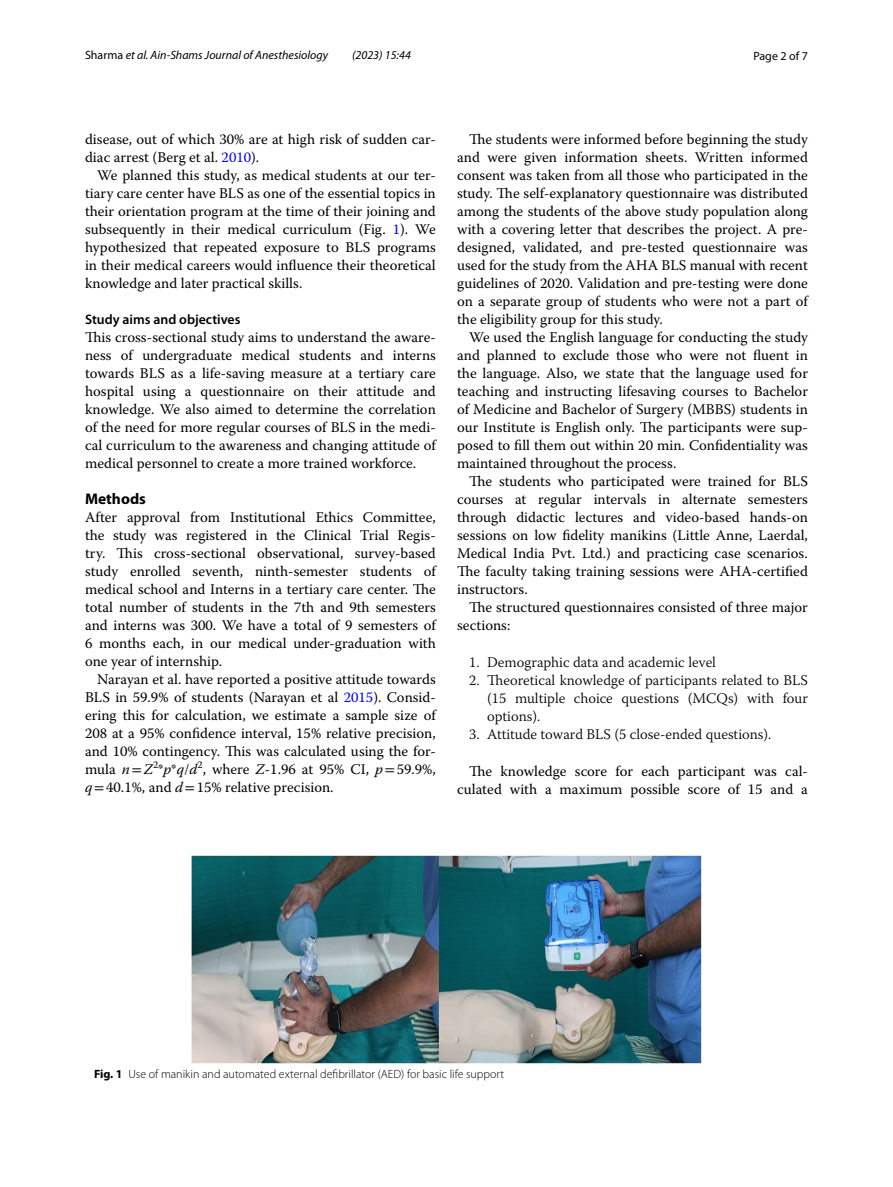
<style>
.page{position:relative;width:893px;height:1187px;background:#fff}
.page>*{position:absolute;margin:0;border:0;box-sizing:border-box;transform-origin:0 0}
.t1{font:700 15.45px "Myriad Pro";color:#000}
.t2{font:14.7px/18px "Warnock Pro";color:#000;text-align:justify}
.t3{font:300 14.7px/18px "Warnock Pro";color:#000;text-align:justify}
.t4{font:600 13.8px "Myriad Pro";color:#000}
.t5{font:300 12px "Myriad Pro";color:#000}
.t6{font:italic 12px "Myriad Pro";color:#000}
.t7{font:12px "Myriad Pro";color:#000}
.s1{font-style:normal}
.s2{color:#00f}
.s3{font-style:italic}
.s4{font-family:"STIX"}
.s5{font-weight:700}
</style>
<div class="page">
<img style="left:191px;top:855px;width:511px;height:208px">
<p class="t6" style="left:85px;top:48px;width:245px"><span class="s1">Sharma</span> et al. Ain-Shams Journal of Anesthesiology</p>
<p class="t6" style="left:352px;top:48px;width:60px">(2023) 15:44</p>
<p class="t7" style="left:753px;top:48px;width:56px">Page 2 of 7</p>
<p class="t2" style="left:85px;top:130px;width:352px">disease, out of which 30% are at high risk of sudden car&shy;diac arrest (Berg et al. <span class="s2">2010</span>).</p>
<p class="t2" style="left:85px;top:166px;width:352px;text-indent:12px">We planned this study, as medical students at our ter&shy;tiary care center have BLS as one of the essential topics in their orientation program at the time of their joining and subsequently in their medical curriculum (Fig. <span class="s2">1</span>). We hypothesized that repeated exposure to BLS programs in their medical careers would influence their theoretical knowledge and later practical skills.</p>
<p class="t4" style="left:85px;top:310px;width:157px">Study aims and objectives</p>
<p class="t2" style="left:85px;top:328px;width:352px">This cross-sectional study aims to understand the aware&shy;ness of undergraduate medical students and interns towards BLS as a life-saving measure at a tertiary care hospital using a questionnaire on their attitude and knowledge. We also aimed to determine the correlation of the need for more regular courses of BLS in the medi&shy;cal curriculum to the awareness and changing attitude of medical personnel to create a more trained workforce.</p>
<p class="t1" style="left:85px;top:488px;width:62px">Methods</p>
<p class="t2" style="left:85px;top:508px;width:352px">After approval from Institutional Ethics Committee, the study was registered in the Clinical Trial Regis&shy;try. This cross-sectional observational, survey-based study enrolled seventh, ninth-semester students of medical school and Interns in a tertiary care center. The total number of students in the 7th and 9th semesters and interns was 300. We have a total of 9 semesters of 6 months each, in our medical under-graduation with one year of internship.</p>
<p class="t2" style="left:85px;top:670px;width:352px;text-indent:12px">Narayan et al. have reported a positive attitude towards BLS in 59.9% of students (Narayan et al <span class="s2">2015</span>). Consid&shy;ering this for calculation, we estimate a sample size of 208 at a 95% confidence interval, 15% relative precision, and 10% contingency. This was calculated using the for&shy;mula <span class="s3">n</span><span class="s4">=</span><span class="s3">Z</span><sup>2</sup>*<span class="s3">p</span>*<span class="s3">q</span>/<span class="s3">d</span><sup>2</sup>, where <span class="s3">Z</span>-1.96 at 95% CI, <span class="s3">p</span><span class="s4">=</span>59.9%, <span class="s3">q</span><span class="s4">=</span>40.1%, and <span class="s3">d</span><span class="s4">=</span>15% relative precision.</p>
<p class="t2" style="left:457px;top:130px;width:352px;text-indent:12px">The students were informed before beginning the study and were given information sheets. Written informed consent was taken from all those who participated in the study. The self-explanatory questionnaire was distributed among the students of the above study population along with a covering letter that describes the project. A pre&shy;designed, validated, and pre-tested questionnaire was used for the study from the AHA BLS manual with recent guidelines of 2020. Validation and pre-testing were done on a separate group of students who were not a part of the eligibility group for this study.</p>
<p class="t2" style="left:457px;top:328px;width:352px;text-indent:12px">We used the English language for conducting the study and planned to exclude those who were not fluent in the language. Also, we state that the language used for teaching and instructing lifesaving courses to Bachelor of Medicine and Bachelor of Surgery (MBBS) students in our Institute is English only. The participants were sup&shy;posed to fill them out within 20 min. Confidentiality was maintained throughout the process.</p>
<p class="t2" style="left:457px;top:472px;width:352px;text-indent:12px">The students who participated were trained for BLS courses at regular intervals in alternate semesters through didactic lectures and video-based hands-on sessions on low fidelity manikins (Little Anne, Laerdal, Medical India Pvt. Ltd.) and practicing case scenarios.<br>The faculty taking training sessions were AHA-certified instructors.</p>
<p class="t2" style="left:457px;top:598px;width:352px;text-indent:12px">The structured questionnaires consisted of three major sections:</p>
<p class="t3" style="left:469px;top:652px;width:248px">1. Demographic data and academic level</p>
<p class="t3" style="left:487px;top:670px;width:322px;text-indent:-18px">2. Theoretical knowledge of participants related to BLS (15 multiple choice questions (MCQs) with four options).</p>
<p class="t3" style="left:469px;top:724px;width:304px">3. Attitude toward BLS (5 close-ended questions).</p>
<p class="t2" style="left:457px;top:761px;width:352px;text-align:right">The knowledge score for each participant was cal&shy;culated with a maximum possible score of 15 and a</p>
<p class="t5" style="left:94px;top:1067px;width:412px"><span class="s5">Fig. 1</span> Use of manikin and automated external defibrillator (AED) for basic life support</p>
</div>
